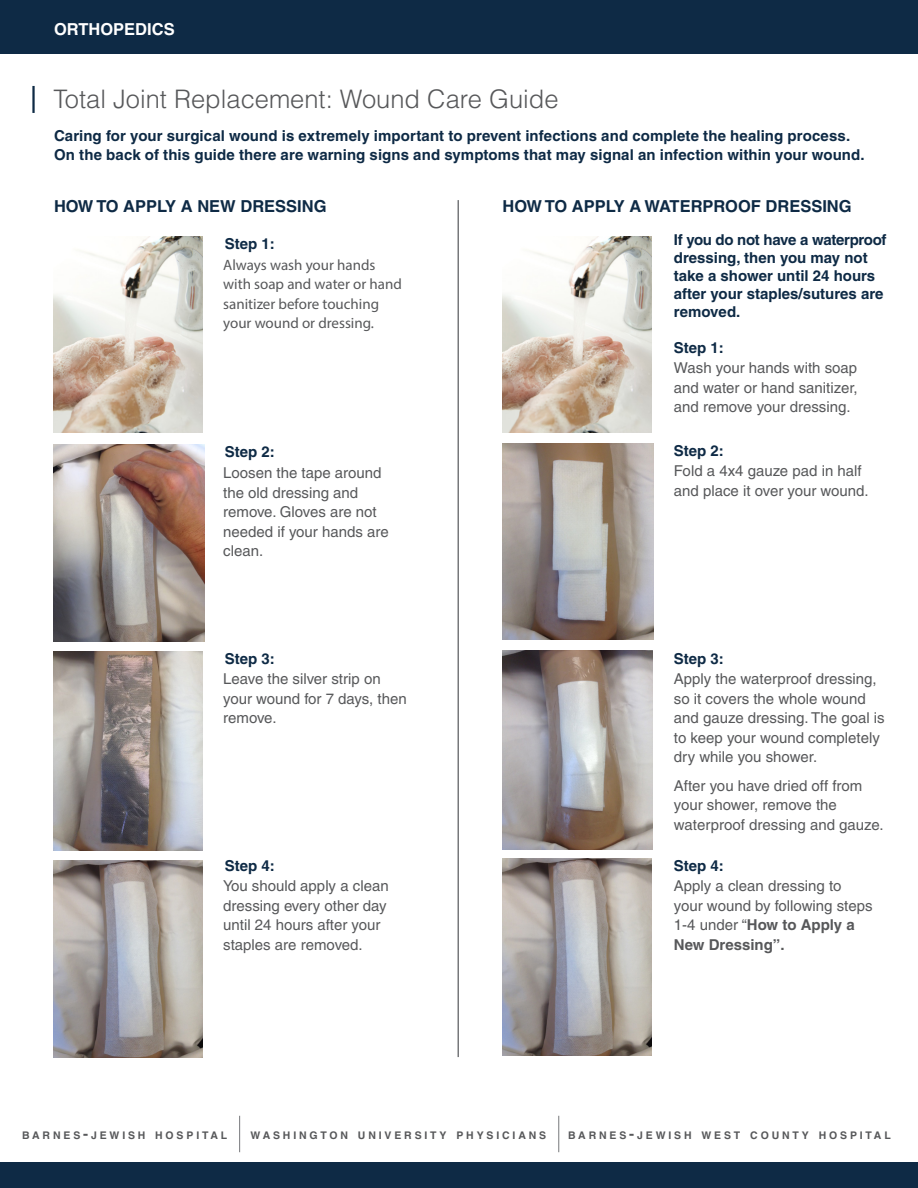
<style>
.page{position:relative;width:918px;height:1188px;background:#fff}
.page>*{position:absolute;margin:0;border:0;box-sizing:border-box;transform-origin:0 0}
.t1{font:300 25.5px "Helvetica LT Pro";color:#57585a}
.t2{font:700 16.5px "Helvetica LT Pro";color:#0e2a45}
.t3{font:700 16.5px "Helvetica LT Pro";color:#fff}
.t4{font:15px/19.5px "Helvetica LT Pro";color:#57585a}
.t5{font:700 15px/18px "Helvetica LT Pro";color:#0e2a45}
.t6{font:15px/19.5px "Myriad Pro";color:#57585a}
.t7{font:700 10.5px "Helvetica LT Pro";letter-spacing:.27em;color:#57585a}
.s1{font-weight:700}
.s2{font-size:15px}
</style>
<div class="page">
<img style="left:54px;top:237px;width:149px;height:196px">
<img style="left:502px;top:237px;width:149px;height:195px">
<div style="left:0;top:0;width:918px;height:53px;background:#0e2a45"></div>
<div style="left:0;top:1162px;width:918px;height:26px;background:#0e2a45"></div>
<hr style="left:458px;top:200px;width:1px;height:857px;background:#77787b">
<img style="left:54px;top:445px;width:150px;height:197px">
<img style="left:54px;top:652px;width:149px;height:198px">
<img style="left:54px;top:860px;width:149px;height:197px">
<img style="left:503px;top:859px;width:148px;height:196px">
<img style="left:503px;top:651px;width:150px;height:198px">
<img style="left:503px;top:443px;width:150px;height:197px">
<hr style="left:32px;top:86px;width:3px;height:27px;background:#0e2a45">
<hr style="left:239px;top:1116px;width:1px;height:36px;background:#77787b">
<hr style="left:558px;top:1116px;width:1px;height:36px;background:#77787b">
<p class="t3" style="left:54px;top:20px;width:122px">ORTHOPEDICS</p>
<p class="t1" style="left:54px;top:83px;width:507px">Total Joint Replacement: Wound Care Guide</p>
<p class="t5" style="left:54px;top:126px;width:812px;line-height:19.5px">Caring for your surgical wound is extremely important to prevent infections and complete the healing process.<br>On the back of this guide there are warning signs and symptoms that may signal an infection within your wound.</p>
<p class="t2" style="left:54px;top:196px;width:274px">HOW TO APPLY A NEW DRESSING</p>
<p class="t2" style="left:502px;top:196px;width:351px">HOW TO APPLY A WATERPROOF DRESSING</p>
<p class="t5" style="left:225px;top:235px;width:52px">Step 1:</p>
<p class="t5" style="left:674px;top:231px;width:214px">If you do not have a waterproof dressing, then you may not take a shower until 24 hours after your staples/sutures are removed.</p>
<p class="t6" style="left:223px;top:255px;width:180px">Always wash your hands with soap and water or hand sanitizer before touching your wound or dressing.</p>
<p class="t5" style="left:674px;top:339px;width:52px">Step 1:</p>
<p class="t4" style="left:674px;top:358px;width:185px;text-align:justify">Wash your hands with soap and water or hand sanitizer, and remove your dressing.</p>
<p class="t5" style="left:225px;top:443px;width:52px">Step 2:</p>
<p class="t5" style="left:674px;top:441px;width:52px">Step 2:</p>
<p class="t4" style="left:223px;top:463px;width:167px">Loosen the tape around the old dressing and remove. Gloves are not needed if your hands are clean.</p>
<p class="t4" style="left:674px;top:461px;width:196px">Fold a 4x4 gauze pad in half and place it over your wound.</p>
<p class="t5" style="left:225px;top:650px;width:52px">Step 3:</p>
<p class="t5" style="left:674px;top:650px;width:52px">Step 3:</p>
<p class="t4" style="left:223px;top:669px;width:185px">Leave the silver strip on your wound for 7 days, then remove.</p>
<p class="t4" style="left:674px;top:669px;width:212px">Apply the waterproof dressing, so it covers the whole wound and gauze dressing. The goal is to keep your wound completely dry while you shower.</p>
<p class="t4" style="left:674px;top:776px;width:211px">After you have dried off from your shower, remove the waterproof dressing and gauze.</p>
<p class="t5" style="left:225px;top:857px;width:52px">Step 4:</p>
<p class="t5" style="left:674px;top:857px;width:52px">Step 4:</p>
<p class="t4" style="left:223px;top:876px;width:167px">You should apply a clean dressing every other day until 24 hours after your staples are removed.</p>
<p class="t4" style="left:674px;top:876px;width:200px">Apply a clean dressing to your wound by following steps<br>1-4 under “<span class="s1">How to Apply a<br>New Dressing”.</span></p>
<p class="t7" style="left:22px;top:1129px;width:207px">BARNES<span class="s2">-</span>JEWISH HOSPITAL</p>
<p class="t7" style="left:251px;top:1129px;width:297px">WASHINGTON UNIVERSITY PHYSICIANS</p>
<p class="t7" style="left:568px;top:1129px;width:324px">BARNES<span class="s2">-</span>JEWISH WEST COUNTY HOSPITAL</p>
</div>
